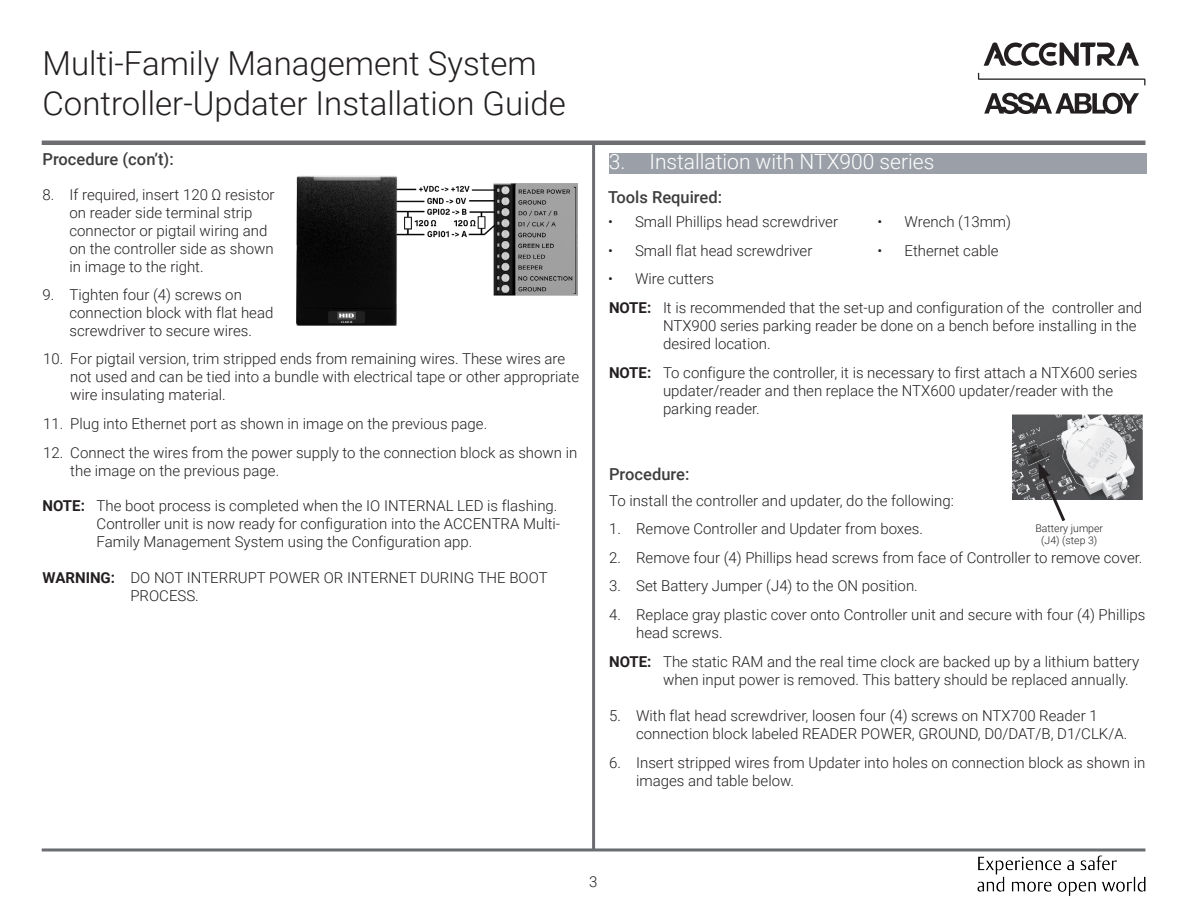
<style>
.page{position:relative;width:1188px;height:918px;background:#fff}
.page>*{position:absolute;margin:0;border:0;box-sizing:border-box;transform-origin:0 0}
.t1{font:300 33px/39.6px "Roboto";color:#231f20}
.t2{font:300 21px "Roboto";color:#fff}
.Heading_2{font:500 16.5px "Roboto";color:#3e3e3f}
.Note{font:300 15px/18px "Roboto";color:#231f20}
.Warning{font:300 15px/18px "Roboto";color:#231f20}
.Body_Text{font:300 15px "Roboto";color:#231f20}
.Image_Text{font:300 10.5px/12.6px "Roboto";color:#231f20;text-align:center}
.s1{font-weight:700}
</style>
<div class="page">
<hr style="left:42px;top:848px;width:1103px;height:3px;background:#6c6d70">
<hr style="left:42px;top:141px;width:1103px;height:4px;background:#6c6d70">
<hr style="left:592px;top:142px;width:3px;height:708px;background:#6c6d70">
<svg style="left:978px;top:73px;width:167px;height:12px"></svg>
<svg style="left:984px;top:93px;width:155px;height:21px"></svg>
<svg style="left:984px;top:43px;width:155px;height:23px"></svg>
<img style="left:978px;top:856px;width:167px;height:39px">
<div style="left:609px;top:153px;width:538px;height:21px;background:#9ba0a8"></div>
<img style="left:296px;top:176px;width:282px;height:150px">
<img style="left:1012px;top:415px;width:131px;height:85px">
<svg style="left:1038px;top:463px;width:30px;height:59px"></svg>
<h1 class="t1" style="left:43px;top:42px;width:525px">Multi-Family Management System<br>Controller-Updater Installation Guide</h1>
<p class="Heading_2" style="left:43px;top:147px;width:133px">Procedure (con’t):</p>
<p class="Note" style="left:70px;top:185px;width:206px;text-indent:-27px">8. If required, insert 120 Ω resistor on reader side terminal strip connector or pigtail wiring and on the controller side as shown in image to the right.</p>
<p class="Note" style="left:70px;top:285px;width:205px;text-indent:-27px">9. Tighten four (4) screws on connection block with flat head screwdriver to secure wires.</p>
<p class="Note" style="left:70px;top:350px;width:510px;text-indent:-27px">10. For pigtail version, trim stripped ends from remaining wires. These wires are not used and can be tied into a bundle with electrical tape or other appropriate wire insulating material.</p>
<p class="Note" style="left:43px;top:414px;width:445px">11. Plug into Ethernet port as shown in image on the previous page.</p>
<p class="Note" style="left:70px;top:443px;width:509px;text-indent:-27px">12. Connect the wires from the power supply to the connection block as shown in the image on the previous page.</p>
<p class="Note" style="left:97px;top:496px;width:465px;text-indent:-54px"><span class="s1">NOTE:</span> The boot process is completed when the IO INTERNAL LED is flashing.<br>Controller unit is now ready for configuration into the ACCENTRA Multi-<br>Family Management System using the Configuration app.</p>
<p class="Warning" style="left:130px;top:568px;width:419px;text-indent:-88px"><span class="s1">WARNING:</span> DO NOT INTERRUPT POWER OR INTERNET DURING THE BOOT<br>PROCESS.</p>
<p class="t2" style="left:609px;top:147px;width:327px">3. Installation with NTX900 series</p>
<p class="Heading_2" style="left:608px;top:186px;width:116px">Tools Required:</p>
<p class="Note" style="left:608px;top:212px;width:231px">• Small Phillips head screwdriver</p>
<p class="Note" style="left:608px;top:241px;width:206px">• Small flat head screwdriver</p>
<p class="Note" style="left:608px;top:269px;width:108px">• Wire cutters</p>
<p class="Note" style="left:878px;top:212px;width:135px">• Wrench (13mm)</p>
<p class="Note" style="left:878px;top:241px;width:123px">• Ethernet cable</p>
<p class="Note" style="left:663px;top:298px;width:481px;text-indent:-54px"><span class="s1">NOTE:</span> It is recommended that the set-up and configuration of the controller and<br>NTX900 series parking reader be done on a bench before installing in the desired location.</p>
<p class="Note" style="left:663px;top:363px;width:476px;text-indent:-54px"><span class="s1">NOTE:</span> To configure the controller, it is necessary to first attach a NTX600 series updater/reader and then replace the NTX600 updater/reader with the parking reader.</p>
<p class="Heading_2" style="left:609px;top:463px;width:82px">Procedure:</p>
<p class="Body_Text" style="left:609px;top:490px;width:346px">To install the controller and updater, do the following:</p>
<p class="Note" style="left:609px;top:519px;width:315px">1. Remove Controller and Updater from boxes.</p>
<p class="Note" style="left:609px;top:548px;width:535px">2. Remove four (4) Phillips head screws from face of Controller to remove cover.</p>
<p class="Note" style="left:609px;top:576px;width:310px">3. Set Battery Jumper (J4) to the ON position.</p>
<p class="Note" style="left:636px;top:605px;width:511px;text-indent:-27px">4. Replace gray plastic cover onto Controller unit and secure with four (4) Phillips head screws.</p>
<p class="Note" style="left:663px;top:652px;width:478px;text-indent:-54px"><span class="s1">NOTE:</span> The static RAM and the real time clock are backed up by a lithium battery when input power is removed. This battery should be replaced annually.</p>
<p class="Image_Text" style="left:1035px;top:521px;width:69px">Battery jumper (J4) (step 3)</p>
<p class="Note" style="left:636px;top:706px;width:493px;text-indent:-27px">5. With flat head screwdriver, loosen four (4) screws on NTX700 Reader 1 connection block labeled READER POWER, GROUND, D0/DAT/B, D1/CLK/A.</p>
<p class="Note" style="left:636px;top:753px;width:511px;text-indent:-27px">6. Insert stripped wires from Updater into holes on connection block as shown in images and table below.</p>
<p class="Note" style="left:589px;top:872px;width:10px">3</p>
</div>
